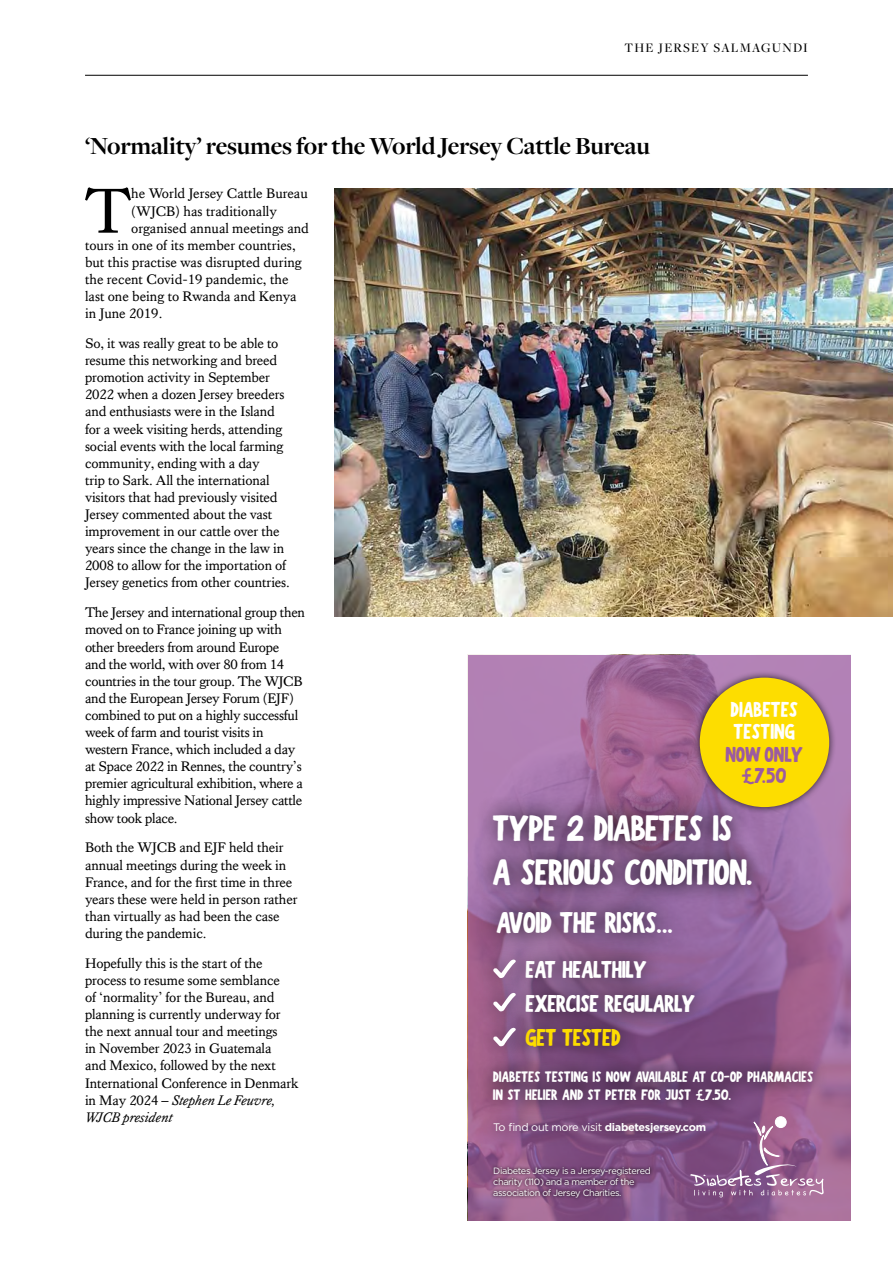
<style>
.page{position:relative;width:893px;height:1263px;background:#fff}
.page>*{position:absolute;margin:0;border:0;box-sizing:border-box;transform-origin:0 0}
.t1{font:65.1px "Kings Caslon";color:#000}
.t2{font:36.3px/43.7px "Boldoa Mat";letter-spacing:-.02em;color:#fff}
.t3{font:29.7px "Boldoa Mat";letter-spacing:-.02em;color:#fff}
.t4{font:700 25.5px "Freight Disp Pro";letter-spacing:-.01em;color:#000}
.t5{font:24.15px/34px "Boldoa Mat";letter-spacing:-.02em;color:#fff}
.t6{font:24.15px "Boldoa Mat";letter-spacing:-.02em;color:#fddd00}
.t7{font:21.45px/21.5px "Boldoa Mat";color:#fff}
.t8{font:21.45px/21.5px "Boldoa Mat";color:#9c5ba1;text-align:center}
.t9{font:15px/18px "Boldoa Mat";color:#fff}
.t10{font:14.25px/17.1px "Kings Caslon";letter-spacing:-.01em;color:#000}
.t11{font:500 13.5px "Freight Disp Pro";letter-spacing:.09em;color:#000}
.t12{font:10.95px "Gotham";letter-spacing:-.03em;color:#fff}
.t13{font:9.15px/10.9px "Gotham";letter-spacing:-.04em;color:#fff}
.s1{font-style:italic}
.s2{font-weight:700}
</style>
<div class="page">
<hr style="left:85px;top:75px;width:723px;height:1px;background:#000">
<img style="left:334px;top:189px;width:559px;height:428px">
<svg style="left:468px;top:655px;width:382px;height:565px;background:#9f6a9d"></svg>
<svg style="left:490px;top:1163px;width:164px;height:38px;background:#794c76"></svg>
<svg style="left:690px;top:1121px;width:134px;height:76px;background:#966694"></svg>
<div style="left:775px;top:1117px;width:11px;height:10px;background:#fff;border-radius:50%"></div>
<div style="left:775px;top:1116px;width:11px;height:12px;border:1px solid #fff;border-radius:50%"></div>
<div style="left:474px;top:794px;width:296px;height:111px;background:#000;opacity:.84"></div>
<div style="left:506px;top:940px;width:207px;height:127px;background:#000;opacity:.84"></div>
<div style="left:475px;top:940px;width:59px;height:57px;background:#000;opacity:.84"></div>
<svg style="left:493px;top:959px;width:23px;height:15px"></svg>
<div style="left:475px;top:974px;width:59px;height:56px;background:#000;opacity:.84"></div>
<svg style="left:493px;top:992px;width:23px;height:17px"></svg>
<div style="left:475px;top:1009px;width:59px;height:56px;background:#000;opacity:.84"></div>
<svg style="left:493px;top:1027px;width:23px;height:19px"></svg>
<div style="left:474px;top:887px;width:219px;height:71px;background:#000;opacity:.84"></div>
<div style="left:692px;top:670px;width:145px;height:145px;background:#000;opacity:.75"></div>
<div style="left:700px;top:678px;width:129px;height:129px;background:#fddd00;border-radius:50%"></div>
<div style="left:480px;top:1107px;width:241px;height:41px;background:#000;opacity:.84"></div>
<div style="left:477px;top:1054px;width:351px;height:63px;background:#000;opacity:.84"></div>
<p class="t11" style="left:624px;top:39px;width:185px">THE JERSEY SALMAGUNDI</p>
<h3 class="t4" style="left:85px;top:129px;width:566px">‘Normality’ resumes for the World Jersey Cattle Bureau</h3>
<h1 class="t1" style="left:85px;top:173px;width:48px">T</h1>
<p class="t10" style="left:131px;top:185px;width:178px">he World Jersey Cattle Bureau</p>
<p class="t10" style="left:131px;top:202px;width:147px">(WJCB) has traditionally</p>
<p class="t10" style="left:131px;top:219px;width:179px">organised annual meetings and</p>
<p class="t10" style="left:85px;top:236px;width:212px">tours in one of its member countries,</p>
<p class="t10" style="left:85px;top:254px;width:218px">but this practise was disrupted during</p>
<p class="t10" style="left:85px;top:271px;width:205px">the recent Covid-19 pandemic, the</p>
<p class="t10" style="left:85px;top:288px;width:213px">last one being to Rwanda and Kenya</p>
<p class="t10" style="left:85px;top:305px;width:79px">in June 2019.</p>
<p class="t10" style="left:85px;top:335px;width:206px">So, it was really great to be able to resume this networking and breed promotion activity in September 2022 when a dozen Jersey breeders and enthusiasts were in the Island for a week visiting herds, attending social events with the local farming community, ending with a day<br>trip to Sark. All the international visitors that had previously visited Jersey commented about the vast improvement in our cattle over the years since the change in the law in 2008 to allow for the importation of Jersey genetics from other countries.</p>
<p class="t10" style="left:85px;top:604px;width:221px">The Jersey and international group then moved on to France joining up with other breeders from around Europe<br>and the world, with over 80 from 14 countries in the tour group. The WJCB and the European Jersey Forum (EJF) combined to put on a highly successful week of farm and tourist visits in western France, which included a day at Space 2022 in Rennes, the country’s premier agricultural exhibition, where a highly impressive National Jersey cattle show took place.</p>
<p class="t10" style="left:85px;top:839px;width:214px">Both the WJCB and EJF held their annual meetings during the week in<br>France, and for the first time in three years these were held in person rather than virtually as had been the case during the pandemic.</p>
<p class="t10" style="left:85px;top:954px;width:215px">Hopefully this is the start of the process to resume some semblance<br>of ‘normality’ for the Bureau, and planning is currently underway for the next annual tour and meetings<br>in November 2023 in Guatemala<br>and Mexico, followed by the next<br>International Conference in Denmark in May 2024 – <span class="s1">Stephen Le Feuvre,<br>WJCB president</span></p>
<h3 class="t7" style="left:731px;top:700px;width:69px">DIABETES<br>TESTING</h3>
<h3 class="t8" style="left:726px;top:744px;width:79px">NOW ONLY £7.50</h3>
<h2 class="t2" style="left:493px;top:807px;width:261px">TYPE 2 DIABETES IS<br>A SERIOUS CONDITION.</h2>
<h3 class="t3" style="left:497px;top:905px;width:178px">AVOID THE RISKS...</h3>
<h3 class="t5" style="left:526px;top:953px;width:171px">EAT HEALTHILY<br>EXERCISE REGULARLY</h3>
<h3 class="t6" style="left:526px;top:1023px;width:97px">GET TESTED</h3>
<p class="t9" style="left:493px;top:1068px;width:322px">DIABETES TESTING IS NOW AVAILABLE AT CO-OP PHARMACIES<br>IN ST HELIER AND ST PETER FOR JUST £7.50.</p>
<p class="t12" style="left:493px;top:1120px;width:214px">To find out more visit <span class="s2">diabetesjersey.com</span></p>
<p class="t13" style="left:493px;top:1165px;width:159px">Diabetes Jersey is a Jersey-registered charity (110) and a member of the association of Jersey Charities.</p>
</div>
